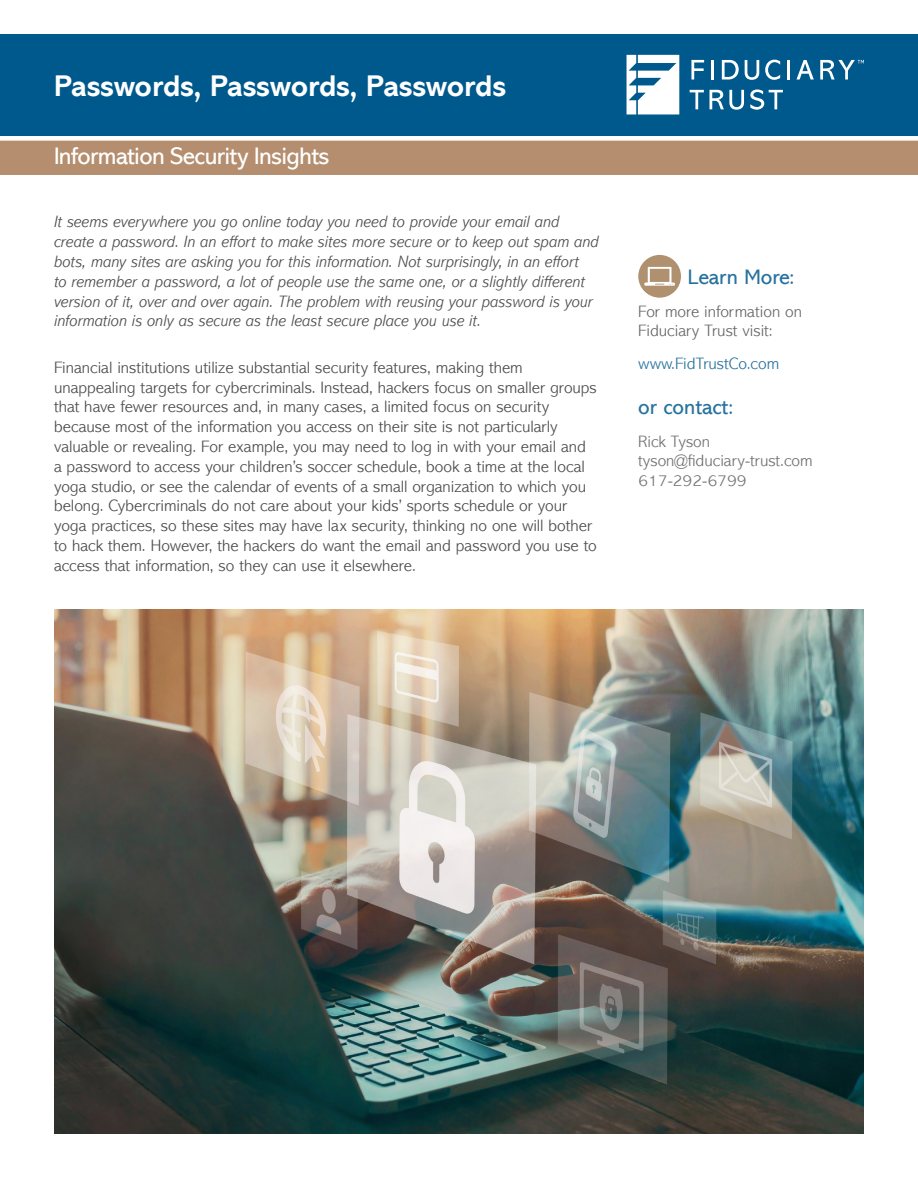
<style>
.page{position:relative;width:918px;height:1188px;background:#fff}
.page>*{position:absolute;margin:0;border:0;box-sizing:border-box;transform-origin:0 0}
.t1{font:700 30px "Abadi MT Std";color:#fff}
.t2{font:24px "Abadi MT Std";letter-spacing:-.025em;color:#fff}
.t3{font:21px "Abadi MT Std";color:#00598c}
.BODY{font:300 16.5px/19.8px "Abadi MT Std";color:#4b4c4d}
.INTRO_TEXT{font:italic 300 16.5px/19.8px "Abadi MT Std";color:#4b4c4d}
.t4{font:300 16.5px/19.5px "Abadi MT Std";color:#57585a}
.t5{font:300 16.5px "Abadi MT Std";color:#00598c}
</style>
<div class="page">
<div style="left:638px;top:255px;width:43px;height:43px;background:#af916f;border-radius:50%"></div>
<svg style="left:644px;top:267px;width:31px;height:19px"></svg>
<div style="left:0;top:35px;width:918px;height:101px;background:#00598c"></div>
<svg style="left:627px;top:55px;width:52px;height:59px"></svg>
<svg style="left:691px;top:60px;width:13px;height:20px"></svg>
<hr style="left:711px;top:60px;width:3px;height:20px;background:#fff">
<svg style="left:722px;top:60px;width:17px;height:20px"></svg>
<svg style="left:745px;top:60px;width:14px;height:20px"></svg>
<svg style="left:765px;top:60px;width:15px;height:20px"></svg>
<hr style="left:787px;top:60px;width:3px;height:20px;background:#fff">
<svg style="left:796px;top:60px;width:18px;height:20px"></svg>
<svg style="left:690px;top:90px;width:14px;height:19px"></svg>
<svg style="left:710px;top:90px;width:34px;height:20px"></svg>
<svg style="left:750px;top:89px;width:33px;height:21px"></svg>
<svg style="left:820px;top:60px;width:44px;height:20px"></svg>
<div style="left:0;top:141px;width:918px;height:34px;background:#b48e6f"></div>
<img style="left:54px;top:609px;width:810px;height:525px">
<p class="t1" style="left:54px;top:68px;width:454px">Passwords, Passwords, Passwords</p>
<p class="t2" style="left:54px;top:143px;width:277px">Information Security Insights</p>
<p class="INTRO_TEXT" style="left:54px;top:212px;width:546px">It seems everywhere you go online today you need to provide your email and create a password. In an effort to make sites more secure or to keep out spam and bots, many sites are asking you for this information. Not surprisingly, in an effort<br>to remember a password, a lot of people use the same one, or a slightly different version of it, over and over again. The problem with reusing your password is your information is only as secure as the least secure place you use it.</p>
<p class="BODY" style="left:54px;top:358px;width:544px">Financial institutions utilize substantial security features, making them unappealing targets for cybercriminals. Instead, hackers focus on smaller groups that have fewer resources and, in many cases, a limited focus on security because most of the information you access on their site is not particularly valuable or revealing. For example, you may need to log in with your email and a password to access your children’s soccer schedule, book a time at the local yoga studio, or see the calendar of events of a small organization to which you belong. Cybercriminals do not care about your kids’ sports schedule or your yoga practices, so these sites may have lax security, thinking no one will bother to hack them. However, the hackers do want the email and password you use to access that information, so they can use it elsewhere.</p>
<p class="t3" style="left:688px;top:265px;width:108px">Learn More:</p>
<p class="BODY" style="left:638px;top:302px;width:165px">For more information on<br>Fiduciary Trust visit:</p>
<p class="t5" style="left:638px;top:355px;width:143px">www.FidTrustCo.com</p>
<p class="t3" style="left:638px;top:395px;width:96px">or contact:</p>
<p class="t4" style="left:638px;top:432px;width:176px">Rick Tyson tyson@fiduciary-trust.com<br>617-292-6799</p>
</div>
